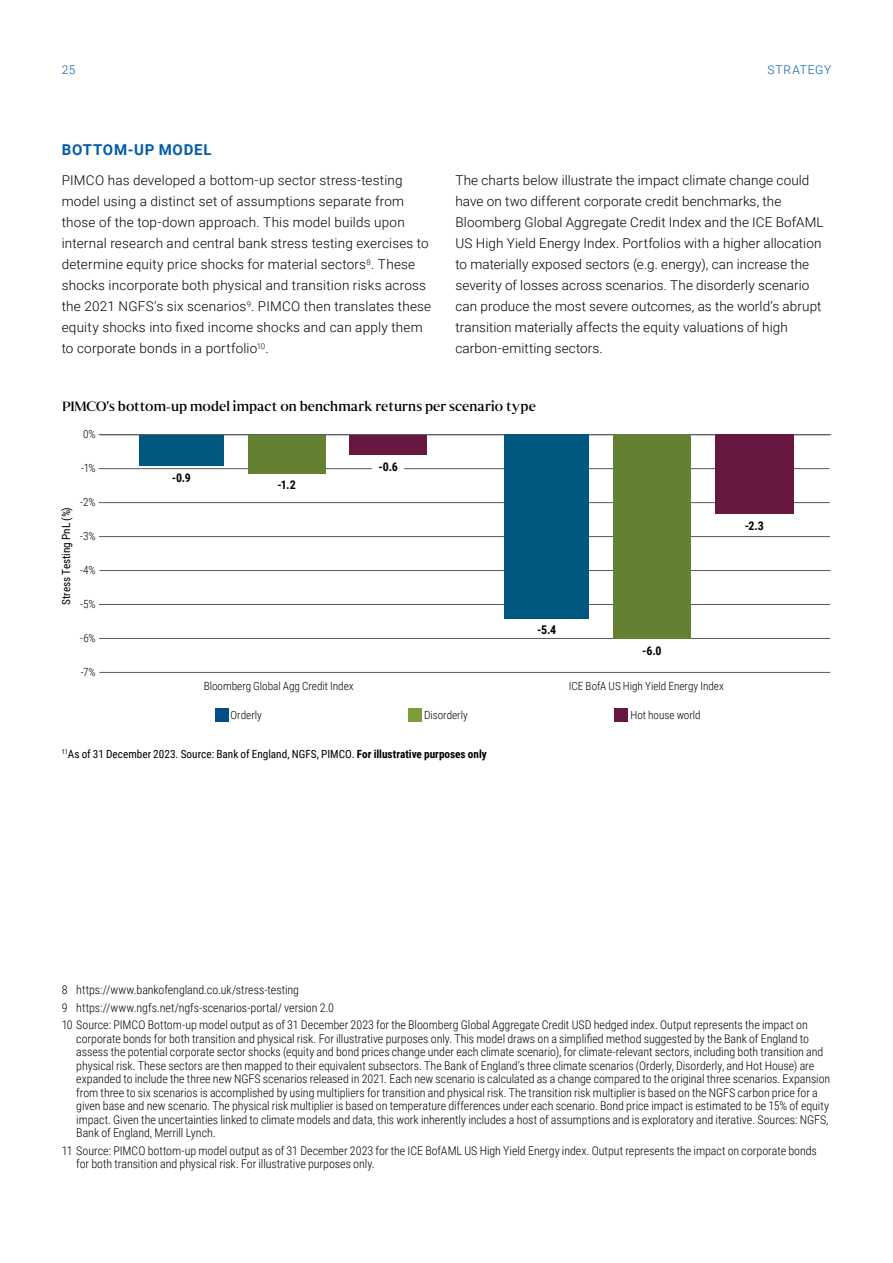
<style>
.page{position:relative;width:893px;height:1263px;background:#fff}
.page>*{position:absolute;margin:0;border:0;box-sizing:border-box;transform-origin:0 0}
.t1{font:700 15px "Roboto";letter-spacing:.05em;color:#005ca8}
.t2{font:300 13.5px/21px "Roboto";letter-spacing:.01em;color:#000}
.t3{font:13.5px "Senhan";letter-spacing:.005em;color:#000}
.t4{font:300 12px/13.5px "Roboto Condensed";letter-spacing:-.005em;color:#000}
.t5{font:700 12px "Roboto Condensed";color:#000}
.t6{font:300 12px "Roboto";letter-spacing:.06em;color:#005ca8}
.t7{font:300 11.25px "Roboto Condensed";color:#000}
.t8{font:11.25px "Roboto Condensed";color:#000}
.s1{font-weight:700}
</style>
<div class="page">
<hr style="left:99px;top:536px;width:731px;height:1px;background:#575a5e">
<hr style="left:99px;top:604px;width:731px;height:1px;background:#575a5e">
<hr style="left:99px;top:638px;width:731px;height:1px;background:#575a5e">
<hr style="left:99px;top:672px;width:731px;height:1px;background:#575a5e">
<hr style="left:100px;top:434px;width:731px;height:1px;background:#575a5e">
<hr style="left:99px;top:570px;width:731px;height:1px;background:#575a5e">
<hr style="left:98px;top:434px;width:731px;height:1px;background:#575a5e">
<hr style="left:99px;top:502px;width:731px;height:1px;background:#575a5e">
<hr style="left:99px;top:468px;width:731px;height:1px;background:#575a5e">
<div style="left:139px;top:435px;width:85px;height:30px;background:#00577f"></div>
<div style="left:248px;top:435px;width:77px;height:38px;background:#648132"></div>
<div style="left:349px;top:435px;width:78px;height:20px;background:#681741"></div>
<div style="left:504px;top:434px;width:85px;height:184px;background:#00577f"></div>
<div style="left:613px;top:434px;width:78px;height:204px;background:#648132"></div>
<div style="left:715px;top:434px;width:79px;height:80px;background:#681741"></div>
<div style="left:372px;top:462px;width:32px;height:14px;background:#fff"></div>
<div style="left:215px;top:708px;width:14px;height:14px;background:#054e83"></div>
<div style="left:408px;top:708px;width:14px;height:14px;background:#7c9d3c"></div>
<div style="left:614px;top:708px;width:14px;height:14px;background:#681741"></div>
<p class="t6" style="left:62px;top:61px;width:15px">25</p>
<p class="t6" style="left:767px;top:61px;width:65px">STRATEGY</p>
<p class="t1" style="left:62px;top:139px;width:151px">BOTTOM-UP MODEL</p>
<p class="t2" style="left:62px;top:169px;width:371px">PIMCO has developed a bottom-up sector stress-testing model using a distinct set of assumptions separate from those of the top-down approach. This model builds upon internal research and central bank stress testing exercises to determine equity price shocks for material sectors<sup>8</sup>. These shocks incorporate both physical and transition risks across the 2021 NGFS’s six scenarios<sup>9</sup>. PIMCO then translates these equity shocks into fixed income shocks and can apply them to corporate bonds in a portfolio<sup>10</sup>.</p>
<p class="t2" style="left:455px;top:169px;width:370px">The charts below illustrate the impact climate change could have on two different corporate credit benchmarks, the Bloomberg Global Aggregate Credit Index and the ICE BofAML US High Yield Energy Index. Portfolios with a higher allocation to materially exposed sectors (e.g. energy), can increase the severity of losses across scenarios. The disorderly scenario can produce the most severe outcomes, as the world’s abrupt transition materially affects the equity valuations of high carbon-emitting sectors.</p>
<p class="t3" style="left:62px;top:398px;width:475px">PIMCO's bottom-up model impact on benchmark returns per scenario type</p>
<p class="t7" style="left:83px;top:426px;width:14px">0%</p>
<p class="t7" style="left:81px;top:460px;width:16px">-1%</p>
<p class="t7" style="left:80px;top:494px;width:17px">-2%</p>
<p class="t5" style="left:378px;top:458px;width:21px">-0.6</p>
<p class="t5" style="left:172px;top:469px;width:21px">-0.9</p>
<p class="t5" style="left:277px;top:476px;width:20px">-1.2</p>
<p class="t8" style="left:58px;top:605px;width:99px;rotate:-90deg">Stress Testing PnL (%)</p>
<p class="t7" style="left:80px;top:528px;width:17px">-3%</p>
<p class="t7" style="left:80px;top:562px;width:17px">-4%</p>
<p class="t7" style="left:80px;top:596px;width:17px">-5%</p>
<p class="t7" style="left:80px;top:630px;width:17px">-6%</p>
<p class="t7" style="left:81px;top:664px;width:16px">-7%</p>
<p class="t5" style="left:537px;top:621px;width:21px">-5.4</p>
<p class="t5" style="left:642px;top:642px;width:21px">-6.0</p>
<p class="t7" style="left:204px;top:678px;width:151px">Bloomberg Global Agg Credit Index</p>
<p class="t7" style="left:569px;top:678px;width:157px">ICE BofA US High Yield Energy Index</p>
<p class="t7" style="left:231px;top:707px;width:33px">Orderly</p>
<p class="t7" style="left:424px;top:707px;width:45px">Disorderly</p>
<p class="t7" style="left:630px;top:707px;width:72px">Hot house world</p>
<p class="t8" style="left:62px;top:746px;width:426px"><sup>11</sup>As of 31 December 2023. Source: Bank of England, NGFS, PIMCO. <span class="s1">For illustrative purposes only</span></p>
<p class="t5" style="left:745px;top:518px;width:21px">-2.3</p>
<p class="t4" style="left:62px;top:981px;width:748px;line-height:17.5px">8 https://www.bankofengland.co.uk/stress-testing<br>9 https://www.ngfs.net/ngfs-scenarios-portal/ version 2.0<br>10 Source: PIMCO Bottom-up model output as of 31 December 2023 for the Bloomberg Global Aggregate Credit USD hedged index. Output represents the impact on</p>
<p class="t4" style="left:76px;top:1031px;width:755px">corporate bonds for both transition and physical risk. For illustrative purposes only. This model draws on a simplified method suggested by the Bank of England to assess the potential corporate sector shocks (equity and bond prices change under each climate scenario), for climate-relevant sectors, including both transition and physical risk. These sectors are then mapped to their equivalent subsectors. The Bank of England’s three climate scenarios (Orderly, Disorderly, and Hot House) are expanded to include the three new NGFS scenarios released in 2021. Each new scenario is calculated as a change compared to the original three scenarios. Expansion from three to six scenarios is accomplished by using multipliers for transition and physical risk. The transition risk multiplier is based on the NGFS carbon price for a given base and new scenario. The physical risk multiplier is based on temperature differences under each scenario. Bond price impact is estimated to be 15% of equity impact. Given the uncertainties linked to climate models and data, this work inherently includes a host of assumptions and is exploratory and iterative. Sources: NGFS, Bank of England, Merrill Lynch.</p>
<p class="t4" style="left:76px;top:1143px;width:742px;text-indent:-15px">11 Source: PIMCO bottom-up model output as of 31 December 2023 for the ICE BofAML US High Yield Energy index. Output represents the impact on corporate bonds for both transition and physical risk. For illustrative purposes only.</p>
</div>
